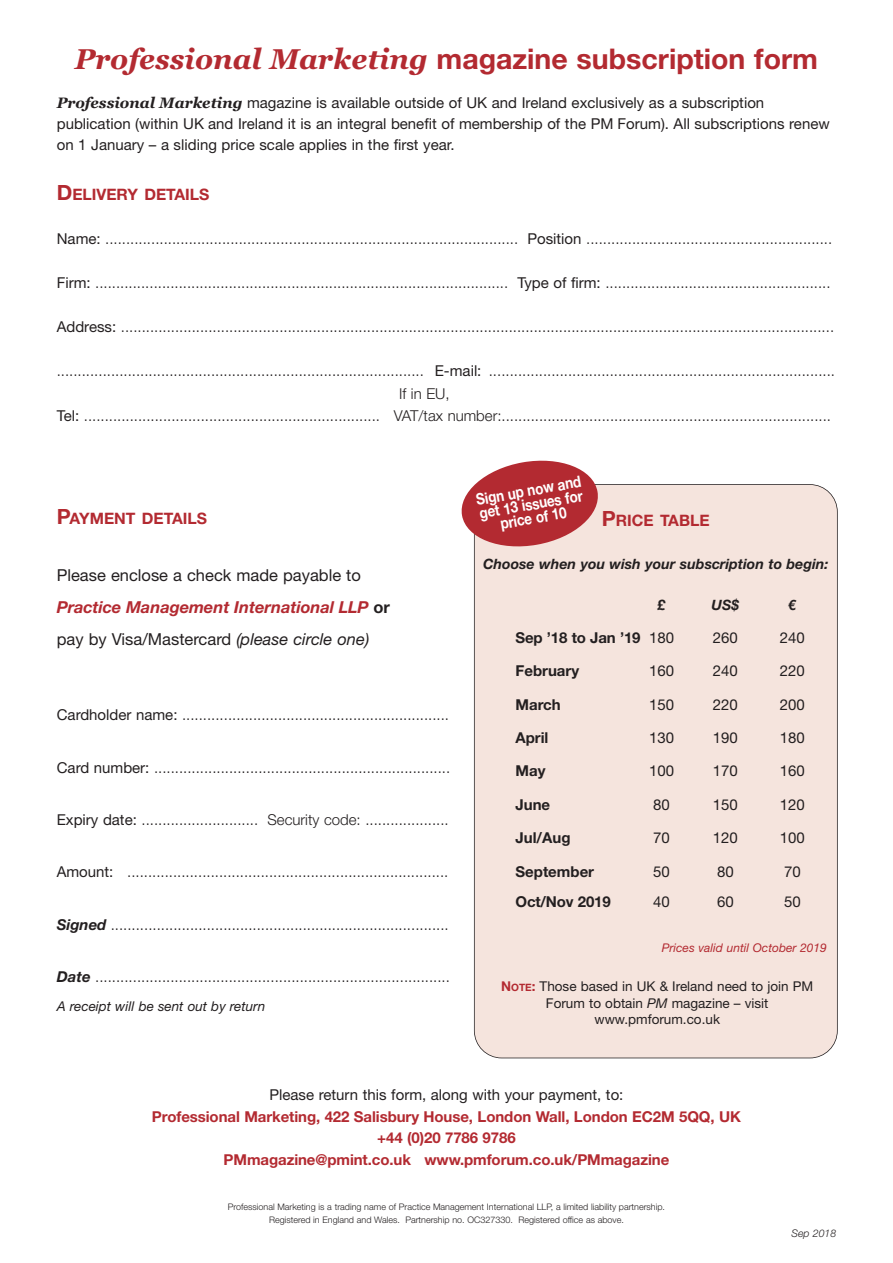
<style>
.page{position:relative;width:893px;height:1263px;background:#fff}
.page>*{position:absolute;margin:0;border:0;box-sizing:border-box;transform-origin:0 0}
.t1{font:700 28.5px "Helvetica Neue";color:#b32a31}
.t2{font:16.5px/31.7px "Helvetica Neue";color:#231f20}
.t3{font:700 15.75px "Helvetica Neue";color:#b32a31}
.t4{font:700 15.75px/14.1px "Helvetica Neue";color:#fff;text-align:center;scale:.85 1}
.t5{font:300 15px "Helvetica Neue";color:#231f20}
.t6{font:15px/21px "Helvetica Neue";color:#231f20}
.t7{font:700 15px/21.5px "Helvetica Neue";letter-spacing:-.005em;color:#b32a31;text-align:center}
.t8{font:700 15px "Helvetica Neue";color:#231f20}
.t9{font:italic 700 14.25px "Helvetica Neue";color:#231f20}
.t10{font:13.5px/16.5px "Helvetica Neue";color:#231f20;text-align:center}
.t11{font:italic 13.5px "Helvetica Neue";color:#231f20}
.t12{font:italic 12px "Helvetica Neue";color:#b32a31}
.t13{font:italic 300 10.5px "Helvetica Neue";color:#231f20}
.t14{font:300 9px/12.8px "Helvetica Neue";color:#231f20;text-align:center}
.s1{font-family:"Georgia";font-style:italic}
.s2{font-family:"Georgia";font-weight:700;font-style:italic}
.s3{font-size:21px}
.s4{font-weight:400}
.s5{font-weight:700;font-style:italic;color:#b32a31}
.s6{font-weight:700}
.s7{font-style:italic}
.s8{font-weight:700;font-style:italic}
.s9{font-weight:700;color:#b32a31}
.s10{font-weight:700;font-size:10.2px;color:#b32a31}
</style>
<div class="page">
<div style="left:474px;top:484px;width:363px;height:574px;background:#f5e4dd;border-radius:27px"></div>
<div style="left:474px;top:484px;width:364px;height:574px;border:2px solid #231f20;border-radius:28px"></div>
<svg style="left:461px;top:460px;width:140px;height:91px"></svg>
<h1 class="t1" style="left:75px;top:41px;width:745px"><span class="s1">Professional Marketing</span> magazine subscription form</h1>
<p class="t6" style="left:57px;top:92px;width:774px"><span class="s2">Professional Marketing</span> magazine is available outside of UK and Ireland exclusively as a subscription publication (within UK and Ireland it is an integral benefit of membership of the PM Forum). All subscriptions renew on 1 January – a sliding price scale applies in the first year.</p>
<p class="t3" style="left:57px;top:184px;width:154px"><span class="s3">D</span>ELIVERY DETAILS</p>
<p class="t5" style="left:57px;top:229px;width:777px"><span class="s4">Name:</span> ................................................................................................... <span class="s4">Position</span> ...........................................................</p>
<p class="t5" style="left:57px;top:274px;width:775px"><span class="s4">Firm:</span> ................................................................................................... <span class="s4">Type of firm:</span> ......................................................</p>
<p class="t5" style="left:57px;top:318px;width:779px"><span class="s4">Address:</span> ...........................................................................................................................................................................</p>
<p class="t5" style="left:57px;top:362px;width:780px">........................................................................................ <span class="s4">E-mail:</span> ...................................................................................</p>
<p class="t5" style="left:399px;top:384px;width:52px">If in EU,</p>
<p class="t5" style="left:57px;top:406px;width:776px"><span class="s4">Tel:</span> ....................................................................... VAT/tax number:...............................................................................</p>
<p class="t3" style="left:57px;top:508px;width:152px"><span class="s3">P</span>AYMENT DETAILS</p>
<p class="t2" style="left:57px;top:559px;width:335px">Please enclose a check made payable to<br><span class="s5">Practice Management International LLP</span> <span class="s6">or </span>pay by Visa/Mastercard <span class="s7">(please circle one)</span></p>
<p class="t5" style="left:57px;top:706px;width:394px"><span class="s4">Cardholder name:</span> ................................................................</p>
<p class="t5" style="left:57px;top:758px;width:395px"><span class="s4">Card number:</span> .......................................................................</p>
<p class="t5" style="left:57px;top:810px;width:393px"><span class="s4">Expiry date:</span> ............................ Security code: ....................</p>
<p class="t5" style="left:57px;top:863px;width:393px"><span class="s4">Amount:</span> .............................................................................</p>
<p class="t5" style="left:57px;top:915px;width:393px"><span class="s8">Signed</span> .................................................................................</p>
<p class="t5" style="left:57px;top:968px;width:395px"><span class="s8">Date</span> .....................................................................................</p>
<p class="t11" style="left:57px;top:998px;width:210px">A receipt will be sent out by return</p>
<p class="t4" style="left:475px;top:492px;width:127px;rotate:-10deg">Sign up now and get 13 issues for price of 10</p>
<p class="t3" style="left:602px;top:510px;width:109px"><span class="s3">P</span>RICE TABLE</p>
<p class="t9" style="left:483px;top:555px;width:347px">Choose when you wish your subscription to begin:</p>
<p class="t9" style="left:657px;top:596px;width:9px">£</p>
<p class="t9" style="left:711px;top:596px;width:29px">US$</p>
<p class="t9" style="left:788px;top:596px;width:9px">€</p>
<p class="t8" style="left:515px;top:628px;width:160px">Sep ’18 to Jan ’19 <span class="s4">180</span></p>
<p class="t6" style="left:713px;top:627px;width:27px">260</p>
<p class="t6" style="left:780px;top:627px;width:27px">240</p>
<p class="t8" style="left:515px;top:661px;width:65px">February</p>
<p class="t6" style="left:649px;top:660px;width:27px">160</p>
<p class="t6" style="left:713px;top:660px;width:27px">240</p>
<p class="t6" style="left:780px;top:660px;width:27px">220</p>
<p class="t8" style="left:515px;top:695px;width:47px">March</p>
<p class="t6" style="left:649px;top:693px;width:27px">150</p>
<p class="t6" style="left:713px;top:693px;width:27px">220</p>
<p class="t6" style="left:780px;top:693px;width:27px">200</p>
<p class="t8" style="left:515px;top:728px;width:35px">April</p>
<p class="t6" style="left:649px;top:727px;width:27px">130</p>
<p class="t6" style="left:713px;top:727px;width:27px">190</p>
<p class="t6" style="left:780px;top:727px;width:27px">180</p>
<p class="t8" style="left:515px;top:762px;width:31px">May</p>
<p class="t6" style="left:649px;top:760px;width:27px">100</p>
<p class="t6" style="left:713px;top:760px;width:27px">170</p>
<p class="t6" style="left:780px;top:760px;width:27px">160</p>
<p class="t8" style="left:515px;top:795px;width:36px">June</p>
<p class="t6" style="left:653px;top:794px;width:18px">80</p>
<p class="t6" style="left:713px;top:794px;width:27px">150</p>
<p class="t6" style="left:780px;top:794px;width:27px">120</p>
<p class="t8" style="left:515px;top:829px;width:57px">Jul/Aug</p>
<p class="t6" style="left:653px;top:827px;width:18px">70</p>
<p class="t6" style="left:713px;top:827px;width:27px">120</p>
<p class="t6" style="left:780px;top:827px;width:27px">100</p>
<p class="t8" style="left:515px;top:862px;width:80px">September</p>
<p class="t6" style="left:653px;top:861px;width:18px">50</p>
<p class="t6" style="left:717px;top:861px;width:18px">80</p>
<p class="t6" style="left:784px;top:861px;width:18px">70</p>
<p class="t8" style="left:515px;top:892px;width:97px">Oct/Nov 2019</p>
<p class="t6" style="left:653px;top:891px;width:18px">40</p>
<p class="t6" style="left:717px;top:891px;width:18px">60</p>
<p class="t6" style="left:784px;top:891px;width:18px">50</p>
<p class="t12" style="left:662px;top:940px;width:167px">Prices valid until October 2019</p>
<p class="t10" style="left:501px;top:978px;width:314px"><span class="s9">N</span><span class="s10">OTE</span><span class="s9">:</span> Those based in UK &amp; Ireland need to join PM<br>Forum to obtain <span class="s7">PM</span> magazine – visit www.pmforum.co.uk</p>
<p class="t6" style="left:269px;top:1084px;width:355px">Please return this form, along with your payment, to:</p>
<p class="t7" style="left:152px;top:1105px;width:590px">Professional Marketing, 422 Salisbury House, London Wall, London EC2M 5QQ, UK +44 (0)20 7786 9786<br>PMmagazine@pmint.co.uk www.pmforum.co.uk/PMmagazine</p>
<p class="t14" style="left:228px;top:1200px;width:439px">Professional Marketing is a trading name of Practice Management International LLP, a limited liability partnership.<br>Registered in England and Wales. Partnership no. OC327330. Registered office as above.</p>
<p class="t13" style="left:791px;top:1227px;width:46px">Sep 2018</p>
</div>
